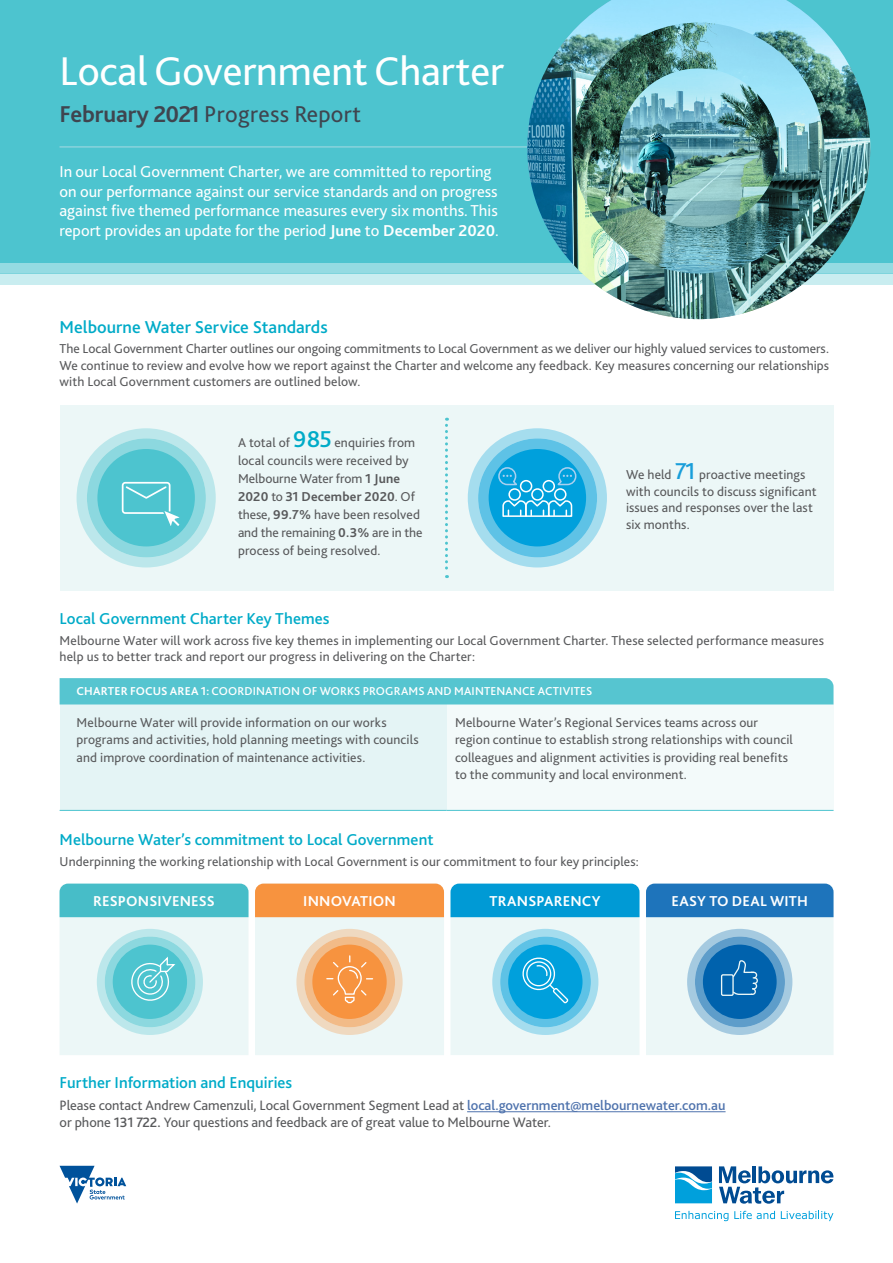
<style>
.page{position:relative;width:893px;height:1263px;background:#fff}
.page>*{position:absolute;margin:0;border:0;box-sizing:border-box;transform-origin:0 0}
.t1{font:42px "Bliss";letter-spacing:-.005em;color:#fff}
.t2{font:24px "Bliss";letter-spacing:.015em;color:#3f454f}
.t3{font:500 18px "Bliss";color:#00abc8}
.t4{font:16.5px/19.5px "Bliss";color:#fff}
.t5{font:500 16.5px "Bliss";letter-spacing:.005em;color:#00abc8}
.t6{font:700 15px "Bliss";letter-spacing:.015em;color:#fff}
.t7{font:14.25px/17.7px "Bliss";letter-spacing:-.005em;color:#58595b}
.t8{font:13.5px/16.5px "Bliss";letter-spacing:.01em;color:#58595b}
.t9{font:500 12px "Bliss";letter-spacing:.01em;color:#fff}
.s1{font-weight:700}
.s2{font-weight:500;font-size:24px;color:#00abc8}
.s3{font-weight:500;font-size:24px;color:#199eda}
.s4{font-weight:500;color:#4f73ad}
.s5{font-weight:500}
</style>
<div class="page">
<div style="left:0;top:0;width:893px;height:263px;background:#4dc4cf"></div>
<div style="left:0;top:263px;width:893px;height:11px;background:#94dbe2"></div>
<div style="left:0;top:274px;width:893px;height:11px;background:#c9edf0"></div>
<hr style="left:60px;top:146px;width:467px;height:2px;background:#8ad3dc">
<svg style="left:60px;top:1166px;width:66px;height:37px"></svg>
<svg style="left:675px;top:1203px;width:37px;height:1px"></svg>
<svg style="left:675px;top:1166px;width:37px;height:37px"></svg>
<svg style="left:719px;top:1166px;width:114px;height:38px"></svg>
<svg style="left:675px;top:1211px;width:53px;height:10px"></svg>
<svg style="left:734px;top:1211px;width:41px;height:8px"></svg>
<svg style="left:781px;top:1211px;width:52px;height:10px"></svg>
<div style="left:60px;top:405px;width:773px;height:186px;background:#ecf7f7"></div>
<svg style="left:77px;top:428px;width:139px;height:139px"></svg>
<svg style="left:468px;top:428px;width:139px;height:139px"></svg>
<svg style="left:255px;top:883px;width:189px;height:172px;background:#f0d0b0"></svg>
<svg style="left:646px;top:883px;width:187px;height:172px;background:#97c1dd"></svg>
<svg style="left:450px;top:883px;width:189px;height:172px;background:#92d4eb"></svg>
<svg style="left:60px;top:883px;width:189px;height:172px;background:#afe2e6"></svg>
<svg style="left:445px;top:418px;width:3px;height:160px"></svg>
<hr style="left:467px;top:1111px;width:259px;height:1px;background:#4f73ad">
<div style="left:60px;top:704px;width:387px;height:106px;background:#e4f4f5"></div>
<div style="left:447px;top:704px;width:386px;height:106px;background:#f3fafa"></div>
<hr style="left:447px;top:810px;width:386px;height:1px;background:#4dc4cf">
<hr style="left:60px;top:810px;width:387px;height:1px;background:#4dc4cf">
<div style="left:60px;top:678px;width:773px;height:26px;background:#56c5d0"></div>
<img style="left:527px;top:0;width:343px;height:319px">
<h1 class="t1" style="left:60px;top:45px;width:446px">Local Government Charter</h1>
<h2 class="t2" style="left:60px;top:100px;width:303px"><span class="s1">February 2021</span> Progress Report</h2>
<p class="t4" style="left:60px;top:162px;width:441px">In our Local Government Charter, we are committed to reporting on our performance against our service standards and on progress against five themed performance measures every six months. This report provides an update for the period <span class="s1">June</span> to <span class="s1">December 2020</span>.</p>
<h3 class="t3" style="left:60px;top:315px;width:270px">Melbourne Water Service Standards</h3>
<p class="t8" style="left:60px;top:341px;width:771px;text-align:justify">The Local Government Charter outlines our ongoing commitments to Local Government as we deliver our highly valued services to customers.<br>We continue to review and evolve how we report against the Charter and welcome any feedback. Key measures concerning our relationships with Local Government customers are outlined below.</p>
<p class="t8" style="left:238px;top:433px;width:186px;line-height:18px">A total of <span class="s2">985</span> enquiries from local councils were received by<br>Melbourne Water from <span class="s1">1 June<br>2020</span> to <span class="s1">31 December 2020</span>. Of these, <span class="s1">99.7%</span> have been resolved and the remaining <span class="s1">0.3%</span> are in the process of being resolved.</p>
<p class="t8" style="left:626px;top:467px;width:192px">We held <span class="s3">71</span> proactive meetings with councils to discuss significant issues and responses over the last six months.</p>
<p class="t5" style="left:60px;top:608px;width:271px">Local Government Charter Key Themes</p>
<p class="t8" style="left:60px;top:632px;width:766px">Melbourne Water will work across five key themes in implementing our Local Government Charter. These selected performance measures help us to better track and report our progress in delivering on the Charter:</p>
<p class="t9" style="left:77px;top:684px;width:517px"><span class="s1">CHARTER FOCUS AREA 1:</span> COORDINATION OF WORKS PROGRAMS AND MAINTENANCE ACTIVITES</p>
<p class="t8" style="left:77px;top:714px;width:344px;line-height:17.2px">Melbourne Water will provide information on our works programs and activities, hold planning meetings with councils and improve coordination of maintenance activities.</p>
<p class="t8" style="left:455px;top:714px;width:339px;line-height:17.2px">Melbourne Water’s Regional Services teams across our region continue to establish strong relationships with council colleagues and alignment activities is providing real benefits to the community and local environment.</p>
<p class="t5" style="left:60px;top:829px;width:375px">Melbourne Water’s commitment to Local Government</p>
<p class="t8" style="left:60px;top:853px;width:581px">Underpinning the working relationship with Local Government is our commitment to four key principles:</p>
<p class="t6" style="left:93px;top:892px;width:123px">RESPONSIVENESS</p>
<p class="t6" style="left:303px;top:892px;width:94px">INNOVATION</p>
<p class="t6" style="left:489px;top:892px;width:113px">TRANSPARENCY</p>
<p class="t6" style="left:671px;top:892px;width:138px">EASY TO DEAL WITH</p>
<p class="t5" style="left:60px;top:1072px;width:234px">Further Information and Enquiries</p>
<p class="t7" style="left:60px;top:1096px;width:667px">Please contact Andrew Camenzuli, Local Government Segment Lead at <span class="s4">local.government@melbournewater.com.au </span>or phone <span class="s5">131 722.</span> Your questions and feedback are of great value to Melbourne Water.</p>
</div>
